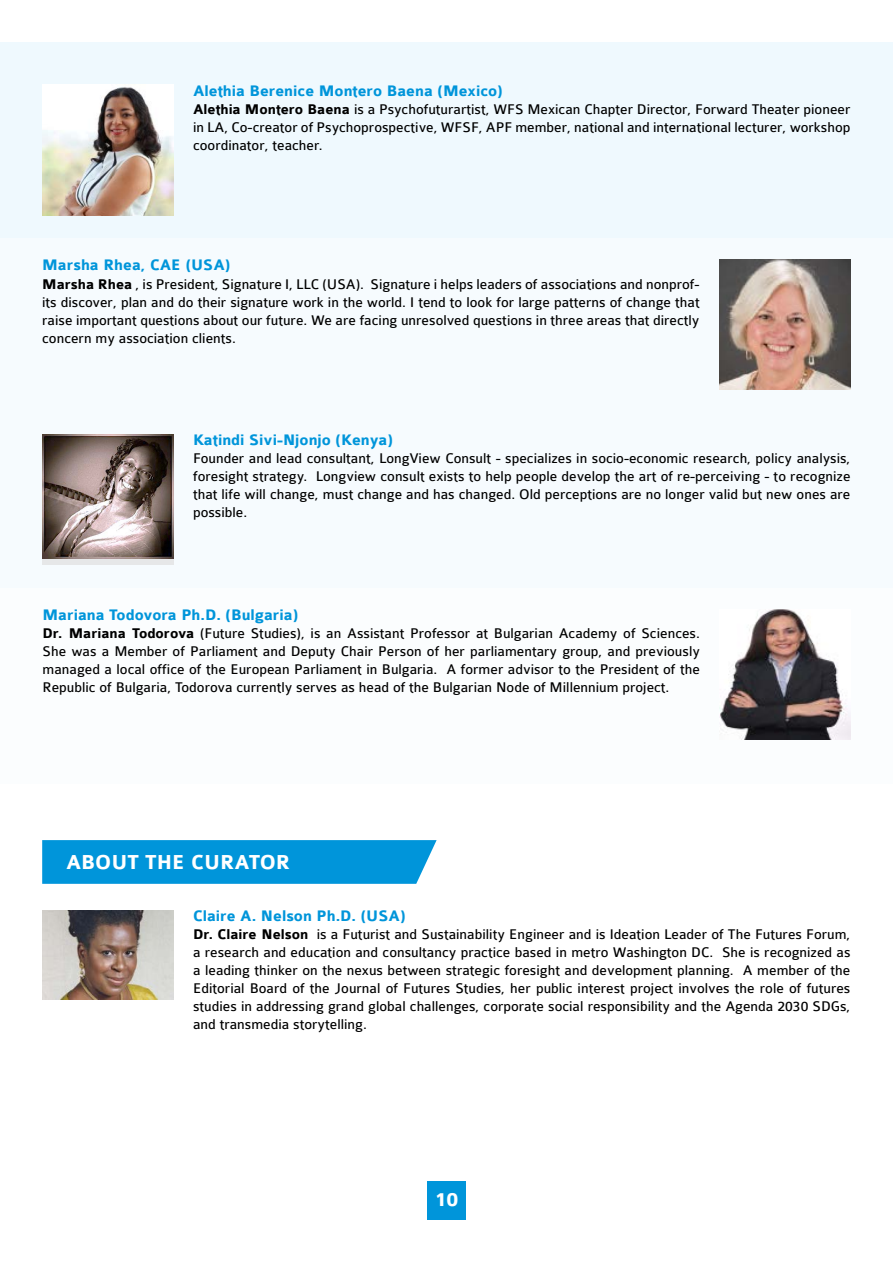
<style>
.page{position:relative;width:893px;height:1263px;background:#fff}
.page>*{position:absolute;margin:0;border:0;box-sizing:border-box;transform-origin:0 0}
.t1{font:700 21.6px "Colaborate";color:#fff}
.t2{font:700 21px "Colaborate";color:#fff}
.t3{font:700 16.35px "Colaborate";color:#0095da}
.t4{font:15px/18px "Colaborate";color:#000;text-align:justify}
.s1{font-weight:700}
</style>
<div class="page">
<div style="left:0;top:43px;width:893px;height:741px;background:#eff9fe"></div>
<div style="left:0;top:238px;width:893px;height:546px;background:#f6fbfe"></div>
<div style="left:0;top:588px;width:893px;height:196px;background:#fff"></div>
<img style="left:43px;top:84px;width:131px;height:131px">
<img style="left:719px;top:260px;width:131px;height:129px">
<img style="left:719px;top:609px;width:131px;height:130px">
<div style="left:43px;top:435px;width:131px;height:129px;background:#e6e7e8"></div>
<img style="left:43px;top:435px;width:131px;height:124px">
<img style="left:42px;top:910px;width:131px;height:89px">
<svg style="left:42px;top:840px;width:395px;height:44px;background:#0898db"></svg>
<div style="left:427px;top:1182px;width:38px;height:38px;background:#0095da"></div>
<p class="t3" style="left:193px;top:82px;width:311px">Alethia Berenice Montero Baena (Mexico)</p>
<p class="t4" style="left:193px;top:100px;width:659px"><span class="s1">Alethia Montero Baena</span> is a Psychofuturartist, WFS Mexican Chapter Director, Forward Theater pioneer in LA, Co-creator of Psychoprospective, WFSF, APF member, national and international lecturer, workshop coordinator, teacher.</p>
<p class="t3" style="left:42px;top:257px;width:190px">Marsha Rhea, CAE (USA)</p>
<p class="t4" style="left:42px;top:275px;width:659px"><span class="s1">Marsha Rhea</span> , is President, Signature I, LLC (USA). Signature i helps leaders of associations and nonprof&shy;its discover, plan and do their signature work in the world. I tend to look for large patterns of change that raise important questions about our future. We are facing unresolved questions in three areas that directly concern my association clients.</p>
<p class="t3" style="left:193px;top:432px;width:201px">Katindi Sivi-Njonjo (Kenya)</p>
<p class="t4" style="left:193px;top:450px;width:659px">Founder and lead consultant, LongView Consult - specializes in socio-economic research, policy analysis, foresight strategy. Longview consult exists to help people develop the art of re-perceiving - to recognize that life will change, must change and has changed. Old perceptions are no longer valid but new ones are possible.</p>
<p class="t3" style="left:43px;top:607px;width:257px">Mariana Todovora Ph.D. (Bulgaria)</p>
<p class="t4" style="left:43px;top:625px;width:659px"><span class="s1">Dr. Mariana Todorova</span> (Future Studies), is an Assistant Professor at Bulgarian Academy of Sciences.<br>She was a Member of Parliament and Deputy Chair Person of her parliamentary group, and previously managed a local office of the European Parliament in Bulgaria. A former advisor to the President of the Republic of Bulgaria, Todorova currently serves as head of the Bulgarian Node of Millennium project.</p>
<h1 class="t1" style="left:66px;top:851px;width:226px">ABOUT THE CURATOR</h1>
<p class="t3" style="left:193px;top:907px;width:214px">Claire A. Nelson Ph.D. (USA)</p>
<p class="t4" style="left:193px;top:925px;width:659px"><span class="s1">Dr. Claire Nelson</span> is a Futurist and Sustainability Engineer and is Ideation Leader of The Futures Forum, a research and education and consultancy practice based in metro Washington DC. She is recognized as a leading thinker on the nexus between strategic foresight and development planning. A member of the Editorial Board of the Journal of Futures Studies, her public interest project involves the role of futures studies in addressing grand global challenges, corporate social responsibility and the Agenda 2030 SDGs, and transmedia storytelling.</p>
<h2 class="t2" style="left:435px;top:1188px;width:25px">10</h2>
</div>
